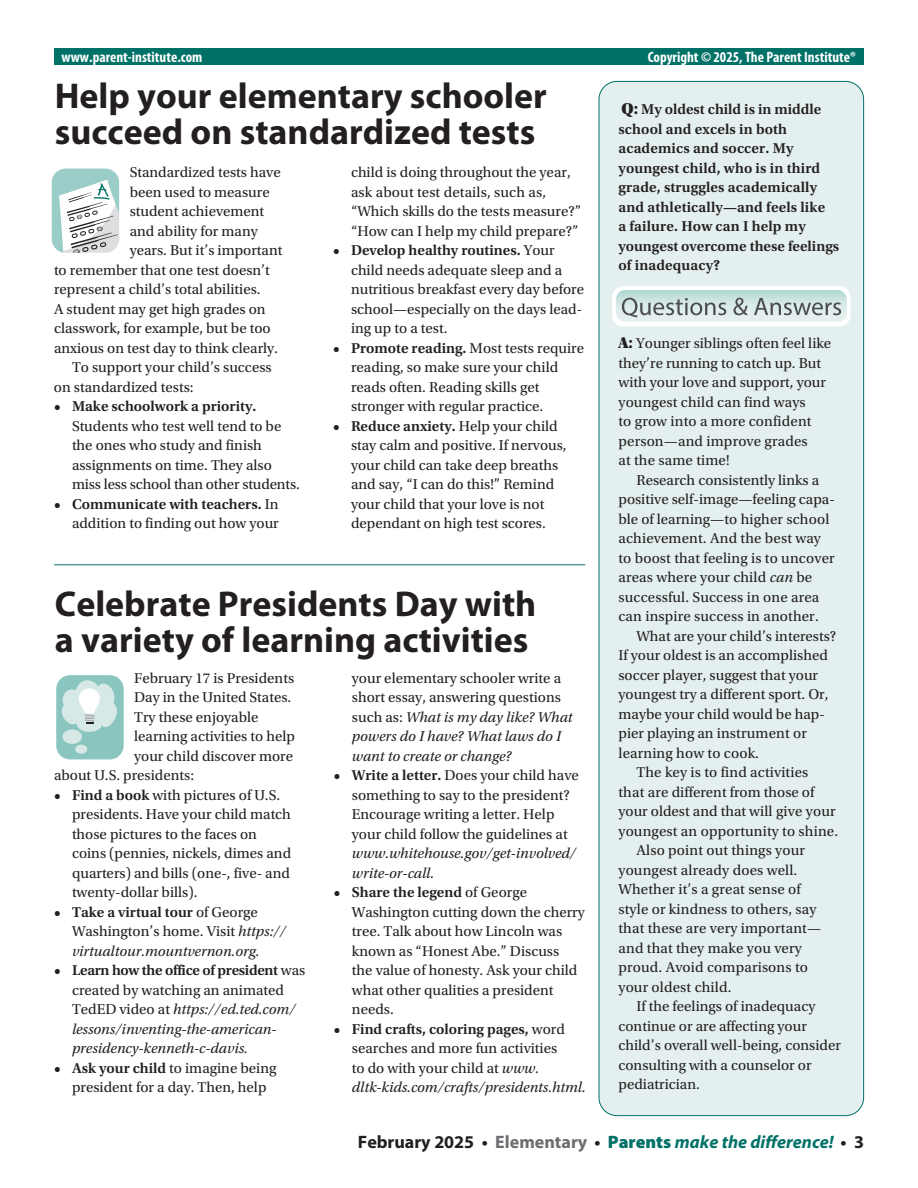
<style>
.page{position:relative;width:918px;height:1188px;background:#fff}
.page>*{position:absolute;margin:0;border:0;box-sizing:border-box;transform-origin:0 0}
.t1{font:700 36px/36px "Myriad Pro";color:#231f20}
.t2{font:italic 700 18px "Myriad Pro";color:#007167}
.t3{font:15px/19.5px "Utopia Std";color:#231f20}
.t4{font:italic 15px/19.5px "Utopia Std";color:#231f20}
.t5{font:600 15px/19.5px "Utopia Std";letter-spacing:.01em;color:#231f20}
.t6{font:700 condensed 15px "Myriad Pro";color:#fff}
.s1{font-weight:600}
.s2{font-weight:600;font-style:normal}
.s3{font-style:normal}
.s4{font-style:italic}
.s5{font-family:"Utopia Std Black Headline";font-weight:400;font-size:16.5px}
.s6{font-family:"Utopia Std Black Headline";font-size:16.5px}
.s7{font-style:normal;color:#231f20}
.s8{font-style:normal;color:#6c6d70}
.s9{font-weight:900;font-style:normal}
</style>
<div class="page">
<div style="left:599px;top:81px;width:265px;height:1035px;background:#e4f0ef;border-radius:18px"></div>
<hr style="left:54px;top:564px;width:531px;height:1px;background:#007167">
<svg style="left:56px;top:675px;width:68px;height:85px;background:#b1d7d3"></svg>
<svg style="left:612px;top:286px;width:238px;height:40px"></svg>
<div style="left:54px;top:49px;width:810px;height:16px;background:#007167"></div>
<svg style="left:51px;top:168px;width:69px;height:85px"></svg>
<p class="t6" style="left:62px;top:47px;width:142px">www.parent-institute.com</p>
<p class="t6" style="left:648px;top:47px;width:210px">Copyright © 2025, The Parent Institute®</p>
<h1 class="t1" style="left:55px;top:77px;width:494px">Help your elementary schooler succeed on standardized tests</h1>
<p class="t3" style="left:130px;top:163px;width:153px">Standardized tests have</p>
<p class="t3" style="left:130px;top:183px;width:142px">been used to measure</p>
<p class="t3" style="left:130px;top:202px;width:136px">student achievement</p>
<p class="t3" style="left:130px;top:222px;width:130px">and ability for many</p>
<p class="t3" style="left:130px;top:241px;width:154px">years. But it’s important</p>
<p class="t3" style="left:54px;top:261px;width:217px">to remember that one test doesn’t</p>
<p class="t3" style="left:54px;top:280px;width:208px">represent a child’s total abilities.</p>
<p class="t3" style="left:54px;top:300px;width:213px">A student may get high grades on</p>
<p class="t3" style="left:54px;top:319px;width:218px">classwork, for example, but be too</p>
<p class="t3" style="left:54px;top:339px;width:226px">anxious on test day to think clearly.</p>
<p class="t3" style="left:72px;top:358px;width:201px">To support your child’s success</p>
<p class="t3" style="left:54px;top:378px;width:141px">on standardized tests:</p>
<p class="t5" style="left:54px;top:397px;width:204px">• Make schoolwork a priority.</p>
<p class="t3" style="left:72px;top:417px;width:229px">Students who test well tend to be the ones who study and finish assignments on time. They also miss less school than other students.</p>
<p class="t3" style="left:54px;top:495px;width:226px;text-align:right"><span class="s1">• Communicate with teachers.</span> In addition to finding out how your</p>
<p class="t3" style="left:351px;top:163px;width:232px">child is doing throughout the year, ask about test details, such as, “Which skills do the tests measure?” “How can I help my child prepare?”</p>
<p class="t3" style="left:351px;top:241px;width:235px;text-indent:-18px"><span class="s1">• Develop healthy routines.</span> Your child needs adequate sleep and a nutritious breakfast every day before school—especially on the days lead&shy;ing up to a test.</p>
<p class="t3" style="left:351px;top:339px;width:235px;text-indent:-18px"><span class="s1">• Promote reading.</span> Most tests require reading, so make sure your child reads often. Reading skills get stronger with regular practice.</p>
<p class="t3" style="left:351px;top:417px;width:217px;text-indent:-18px"><span class="s1">• Reduce anxiety.</span> Help your child stay calm and positive. If nervous, your child can take deep breaths and say, “I can do this!” Remind your child that your love is not dependant on high test scores.</p>
<h1 class="t1" style="left:55px;top:585px;width:483px">Celebrate Presidents Day with a variety of learning activities</h1>
<p class="t3" style="left:134px;top:669px;width:161px">February 17 is Presidents</p>
<p class="t3" style="left:134px;top:688px;width:159px">Day in the United States.</p>
<p class="t3" style="left:134px;top:708px;width:126px">Try these enjoyable</p>
<p class="t3" style="left:134px;top:727px;width:162px">learning activities to help</p>
<p class="t3" style="left:134px;top:747px;width:160px">your child discover more</p>
<p class="t3" style="left:54px;top:766px;width:142px">about U.S. presidents:</p>
<p class="t3" style="left:72px;top:786px;width:221px;text-indent:-18px"><span class="s1">• Find a book</span> with pictures of U.S. presidents. Have your child match those pictures to the faces on coins (pennies, nickels, dimes and quarters) and bills (one-, five- and twenty-dollar bills).</p>
<p class="t4" style="left:72px;top:903px;width:216px;text-indent:-18px"><span class="s2">• Take a virtual tour</span> <span class="s3">of George<br>Washington’s home. Visit</span> https:// virtualtour.mountvernon.org.</p>
<p class="t4" style="left:72px;top:961px;width:235px;text-indent:-18px"><span class="s2">• Learn how the office of president</span> <span class="s3">was created by watching an animated TedED video at</span> https://ed.ted.com/ lessons/inventing-the-american&shy;presidency-kenneth-c-davis.</p>
<p class="t3" style="left:54px;top:1059px;width:224px;text-align:center"><span class="s1">• Ask your child</span> to imagine being president for a day. Then, help</p>
<p class="t4" style="left:352px;top:669px;width:222px"><span class="s3">your elementary schooler write a short essay, answering questions such as:</span> What is my day like? What powers do I have? What laws do I want to create or change?</p>
<p class="t3" style="left:334px;top:766px;width:246px;text-align:center"><span class="s1">• Write a letter.</span> Does your child have something to say to the president?<br>Encourage writing a letter. Help<br>your child follow the guidelines at</p>
<p class="t4" style="left:352px;top:844px;width:226px">www.whitehouse.gov/get-involved/ write-or-call.</p>
<p class="t3" style="left:352px;top:883px;width:234px;text-indent:-18px"><span class="s1">• Share the legend</span> of George<br>Washington cutting down the cherry tree. Talk about how Lincoln was known as “Honest Abe.” Discuss<br>the value of honesty. Ask your child what other qualities a president needs.</p>
<p class="t3" style="left:352px;top:1020px;width:235px;text-indent:-18px"><span class="s1">• Find crafts, coloring pages,</span> word searches and more fun activities<br>to do with your child at <span class="s4">www. dltk-kids.com/crafts/presidents.html.</span></p>
<p class="t5" style="left:618px;top:100px;width:222px"><span class="s5">Q:</span> My oldest child is in middle school and excels in both academics and soccer. My youngest child, who is in third grade, struggles academically and athletically—and feels like<br>a failure. How can I help my youngest overcome these feelings of inadequacy?</p>
<p class="t3" style="left:619px;top:334px;width:214px"><span class="s6">A:</span> Younger siblings often feel like they’re running to catch up. But with your love and support, your youngest child can find ways<br>to grow into a more confident person—and improve grades<br>at the same time!</p>
<p class="t3" style="left:619px;top:470px;width:218px;text-indent:18px">Research consistently links a positive self-image—feeling capa&shy;ble of learning—to higher school achievement. And the best way to boost that feeling is to uncover areas where your child <span class="s4">can</span> be successful. Success in one area can inspire success in another.</p>
<p class="t3" style="left:637px;top:626px;width:201px">What are your child’s interests?</p>
<p class="t3" style="left:619px;top:646px;width:211px">If your oldest is an accomplished</p>
<p class="t3" style="left:619px;top:665px;width:201px">soccer player, suggest that your</p>
<p class="t3" style="left:619px;top:685px;width:212px">youngest try a different sport. Or,</p>
<p class="t3" style="left:619px;top:704px;width:208px">maybe your child would be hap-</p>
<p class="t3" style="left:619px;top:724px;width:190px">pier playing an instrument or</p>
<p class="t3" style="left:619px;top:743px;width:142px">learning how to cook.</p>
<p class="t3" style="left:637px;top:763px;width:173px">The key is to find activities</p>
<p class="t3" style="left:619px;top:782px;width:197px">that are different from those of</p>
<p class="t3" style="left:619px;top:802px;width:219px">your oldest and that will give your</p>
<p class="t3" style="left:619px;top:821px;width:221px">youngest an opportunity to shine.</p>
<p class="t3" style="left:637px;top:841px;width:170px">Also point out things your</p>
<p class="t3" style="left:619px;top:860px;width:180px">youngest already does well.</p>
<p class="t3" style="left:619px;top:880px;width:184px">Whether it’s a great sense of</p>
<p class="t3" style="left:619px;top:899px;width:200px">style or kindness to others, say</p>
<p class="t3" style="left:619px;top:919px;width:204px">that these are very important—</p>
<p class="t3" style="left:619px;top:938px;width:185px">and that they make you very</p>
<p class="t3" style="left:619px;top:958px;width:191px">proud. Avoid comparisons to</p>
<p class="t3" style="left:619px;top:977px;width:115px">your oldest child.</p>
<p class="t3" style="left:637px;top:997px;width:180px">If the feelings of inadequacy</p>
<p class="t3" style="left:619px;top:1016px;width:190px">continue or are affecting your</p>
<p class="t3" style="left:619px;top:1036px;width:224px">child’s overall well-being, consider</p>
<p class="t3" style="left:619px;top:1055px;width:195px">consulting with a counselor or</p>
<p class="t3" style="left:619px;top:1075px;width:83px">pediatrician.</p>
<p class="t2" style="left:358px;top:1130px;width:508px"><span class="s7">February 2025 •</span> <span class="s8">Elementary</span> <span class="s7">•</span> <span class="s9">Parents</span> make the difference! <span class="s7">• 3</span></p>
</div>
